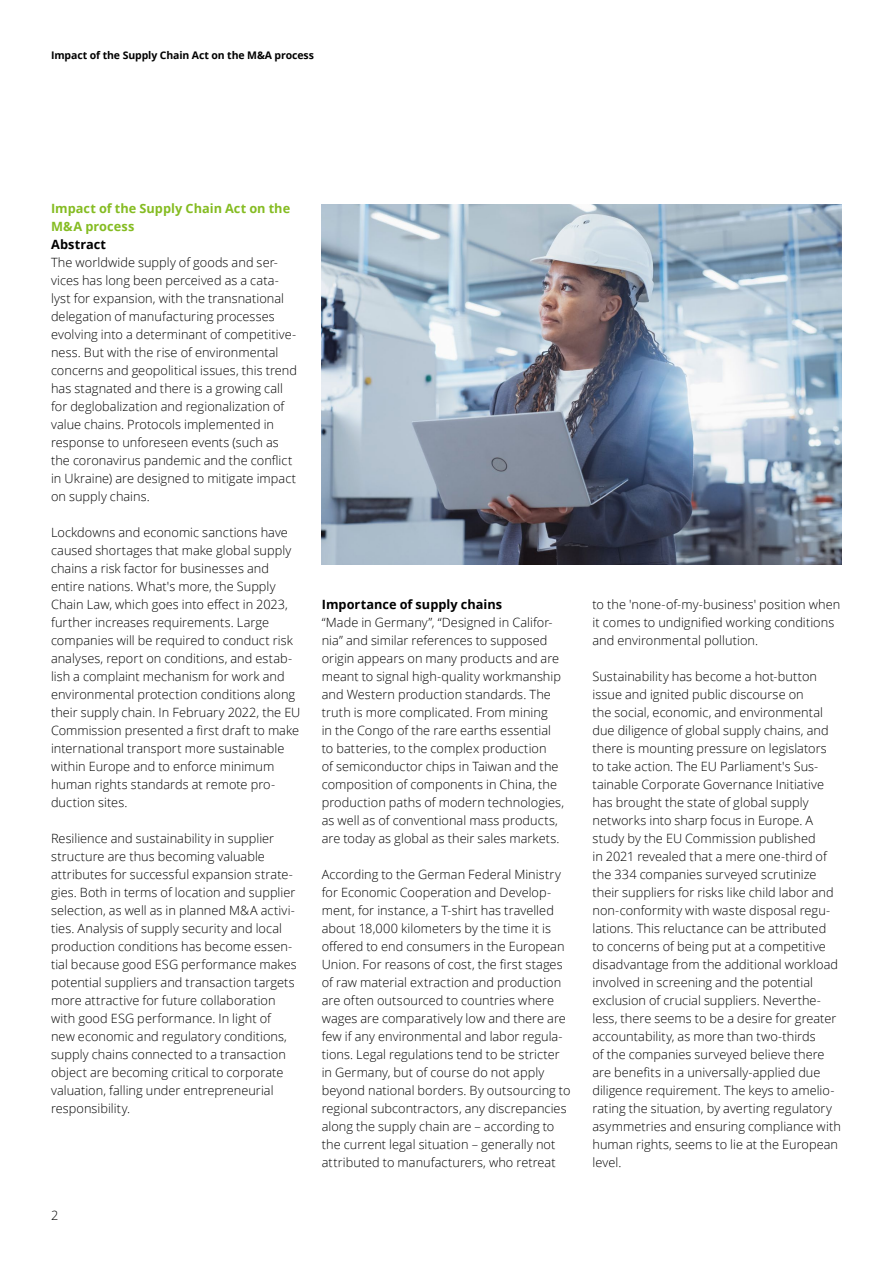
<style>
.page{position:relative;width:893px;height:1263px;background:#fff}
.page>*{position:absolute;margin:0;border:0;box-sizing:border-box;transform-origin:0 0}
.t1{font:300 12.75px/18px "Open Sans";letter-spacing:.005em;color:#000}
.t2{font:700 12.75px/18px "Open Sans";letter-spacing:.005em;color:#85bc22}
.t3{font:700 12.75px "Open Sans";letter-spacing:.005em;color:#000}
.t4{font:700 10.5px "Open Sans";letter-spacing:-.01em;color:#000}
</style>
<div class="page">
<img style="left:322px;top:205px;width:520px;height:360px">
<p class="t4" style="left:51px;top:48px;width:264px">Impact of the Supply Chain Act on the M&amp;A process</p>
<p class="t2" style="left:51px;top:199px;width:241px">Impact of the Supply Chain Act on the<br>M&amp;A process</p>
<p class="t3" style="left:51px;top:235px;width:57px">Abstract</p>
<p class="t1" style="left:51px;top:253px;width:248px">The worldwide supply of goods and ser&shy;vices has long been perceived as a cata&shy;lyst for expansion, with the transnational delegation of manufacturing processes evolving into a determinant of competitive&shy;ness. But with the rise of environmental concerns and geopolitical issues, this trend has stagnated and there is a growing call for deglobalization and regionalization of value chains. Protocols implemented in response to unforeseen events (such as the coronavirus pandemic and the conflict in Ukraine) are designed to mitigate impact on supply chains.</p>
<p class="t1" style="left:51px;top:523px;width:251px">Lockdowns and economic sanctions have caused shortages that make global supply chains a risk factor for businesses and entire nations. What's more, the Supply Chain Law, which goes into effect in 2023, further increases requirements. Large companies will be required to conduct risk analyses, report on conditions, and estab&shy;lish a complaint mechanism for work and environmental protection conditions along their supply chain. In February 2022, the EU Commission presented a first draft to make international transport more sustainable within Europe and to enforce minimum human rights standards at remote pro&shy;duction sites.</p>
<p class="t1" style="left:51px;top:829px;width:247px">Resilience and sustainability in supplier structure are thus becoming valuable attributes for successful expansion strate&shy;gies. Both in terms of location and supplier selection, as well as in planned M&amp;A activi&shy;ties. Analysis of supply security and local production conditions has become essen&shy;tial because good ESG performance makes potential suppliers and transaction targets more attractive for future collaboration with good ESG performance. In light of new economic and regulatory conditions, supply chains connected to a transaction object are becoming critical to corporate valuation, falling under entrepreneurial responsibility.</p>
<p class="t1" style="left:51px;top:1206px;width:9px">2</p>
<p class="t3" style="left:322px;top:596px;width:182px">Importance of supply chains</p>
<p class="t1" style="left:322px;top:613px;width:244px">“Made in Germany”, “Designed in Califor&shy;nia” and similar references to supposed origin appears on many products and are meant to signal high-quality workmanship and Western production standards. The truth is more complicated. From mining<br>in the Congo of the rare earths essential to batteries, to the complex production<br>of semiconductor chips in Taiwan and the composition of components in China, the production paths of modern technologies, as well as of conventional mass products, are today as global as their sales markets.</p>
<p class="t1" style="left:322px;top:865px;width:250px">According to the German Federal Ministry for Economic Cooperation and Develop&shy;ment, for instance, a T-shirt has travelled about 18,000 kilometers by the time it is offered to end consumers in the European Union. For reasons of cost, the first stages of raw material extraction and production are often outsourced to countries where wages are comparatively low and there are few if any environmental and labor regula&shy;tions. Legal regulations tend to be stricter in Germany, but of course do not apply beyond national borders. By outsourcing to regional subcontractors, any discrepancies along the supply chain are – according to the current legal situation – generally not attributed to manufacturers, who retreat</p>
<p class="t1" style="left:592px;top:595px;width:249px">to the 'none-of-my-business' position when it comes to undignified working conditions and environmental pollution.</p>
<p class="t1" style="left:592px;top:667px;width:250px">Sustainability has become a hot-button issue and ignited public discourse on<br>the social, economic, and environmental due diligence of global supply chains, and there is mounting pressure on legislators to take action. The EU Parliament's Sus&shy;tainable Corporate Governance Initiative has brought the state of global supply networks into sharp focus in Europe. A study by the EU Commission published<br>in 2021 revealed that a mere one-third of the 334 companies surveyed scrutinize their suppliers for risks like child labor and non-conformity with waste disposal regu&shy;lations. This reluctance can be attributed to concerns of being put at a competitive disadvantage from the additional workload involved in screening and the potential exclusion of crucial suppliers. Neverthe&shy;less, there seems to be a desire for greater accountability, as more than two-thirds<br>of the companies surveyed believe there are benefits in a universally-applied due diligence requirement. The keys to amelio&shy;rating the situation, by averting regulatory asymmetries and ensuring compliance with human rights, seems to lie at the European level.</p>
</div>
